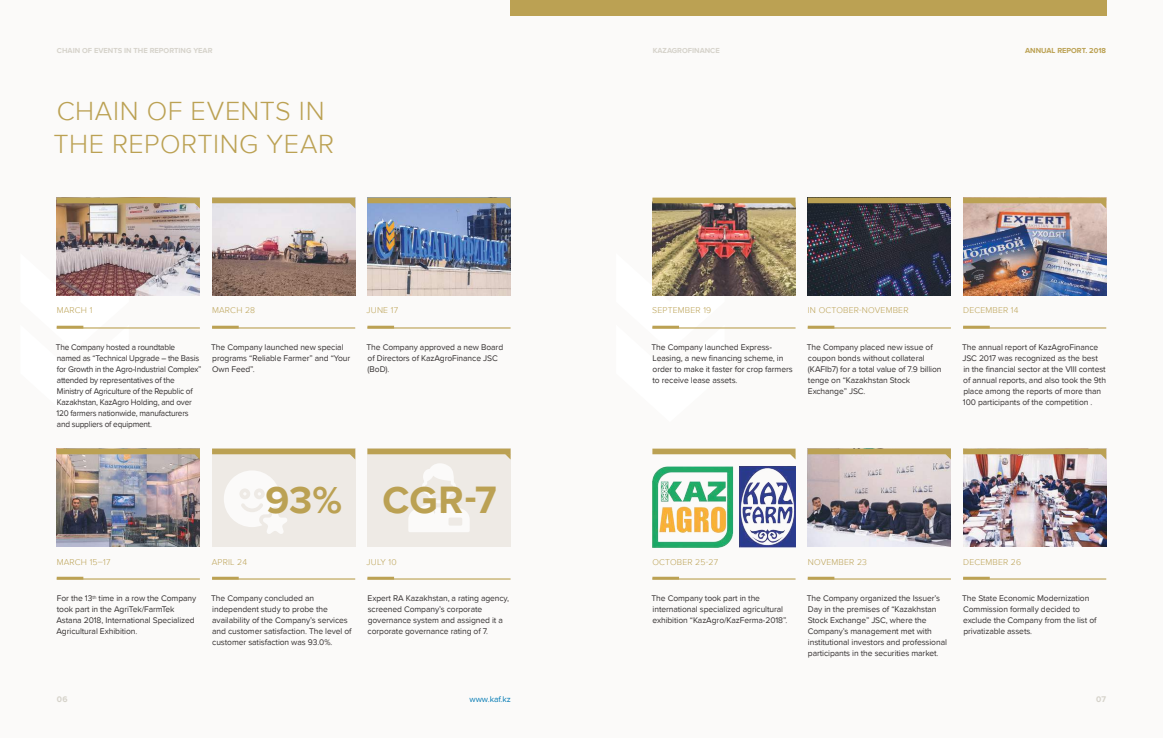
<style>
.page{position:relative;width:1163px;height:738px;background:#fff}
.page>*{position:absolute;margin:0;border:0;box-sizing:border-box;transform-origin:0 0}
.t1{font:700 39.3px "Proxima Nova";color:#bba153}
.t2{font:300 27px/32.4px "Proxima Nova";letter-spacing:.02em;color:#bba153}
.t3{font:300 8.7px "Proxima Nova";letter-spacing:.02em;color:#bba153}
.t4{font:8.5px/10.9px "Proxima Nova";letter-spacing:-.01em;color:#393535}
.t5{font:8.5px "Proxima Nova";color:#067cb5}
.t6{font:700 8.5px "Proxima Nova";color:#d6d3cb}
.t7{font:700 7.5px "Proxima Nova";color:#d6d3cb}
.t8{font:700 7.5px "Proxima Nova";color:#bba153}
</style>
<div class="page">
<div style="left:0;top:0;width:1162px;height:737px;background:#fbfaf9"></div>
<svg style="left:56px;top:253px;width:73px;height:76px"></svg>
<svg style="left:652px;top:295px;width:72px;height:34px"></svg>
<hr style="left:57px;top:327px;width:143px;height:1px;background:#bba153">
<hr style="left:57px;top:325px;width:26px;height:3px;background:#bba153">
<hr style="left:652px;top:327px;width:143px;height:1px;background:#bba153">
<hr style="left:652px;top:325px;width:27px;height:3px;background:#bba153">
<hr style="left:212px;top:327px;width:143px;height:1px;background:#bba153">
<hr style="left:212px;top:325px;width:27px;height:3px;background:#bba153">
<hr style="left:367px;top:327px;width:143px;height:1px;background:#bba153">
<hr style="left:367px;top:325px;width:27px;height:3px;background:#bba153">
<hr style="left:962px;top:327px;width:144px;height:1px;background:#bba153">
<hr style="left:962px;top:325px;width:27px;height:3px;background:#bba153">
<hr style="left:57px;top:578px;width:143px;height:1px;background:#bba153">
<hr style="left:57px;top:576px;width:26px;height:3px;background:#bba153">
<hr style="left:652px;top:578px;width:143px;height:1px;background:#bba153">
<hr style="left:652px;top:576px;width:27px;height:3px;background:#bba153">
<hr style="left:212px;top:578px;width:143px;height:1px;background:#bba153">
<hr style="left:212px;top:576px;width:27px;height:3px;background:#bba153">
<hr style="left:807px;top:578px;width:143px;height:1px;background:#bba153">
<hr style="left:807px;top:576px;width:27px;height:3px;background:#bba153">
<hr style="left:367px;top:578px;width:143px;height:1px;background:#bba153">
<hr style="left:367px;top:576px;width:27px;height:3px;background:#bba153">
<hr style="left:962px;top:578px;width:144px;height:1px;background:#bba153">
<hr style="left:962px;top:576px;width:27px;height:3px;background:#bba153">
<img style="left:57px;top:454px;width:143px;height:92px">
<img style="left:652px;top:454px;width:143px;height:92px">
<img style="left:57px;top:203px;width:143px;height:92px">
<img style="left:652px;top:203px;width:143px;height:92px">
<div style="left:212px;top:448px;width:143px;height:98px;background:#eeeae5"></div>
<img style="left:807px;top:454px;width:143px;height:92px">
<img style="left:212px;top:203px;width:143px;height:92px">
<img style="left:807px;top:203px;width:143px;height:92px">
<div style="left:367px;top:448px;width:143px;height:98px;background:#eeeae5"></div>
<img style="left:963px;top:454px;width:143px;height:92px">
<img style="left:367px;top:203px;width:143px;height:92px">
<img style="left:963px;top:203px;width:143px;height:92px">
<div style="left:510px;top:0;width:596px;height:16px;background:#bba153"></div>
<hr style="left:807px;top:327px;width:143px;height:1px;background:#bba153">
<hr style="left:807px;top:325px;width:27px;height:3px;background:#bba153">
<div style="left:57px;top:448px;width:143px;height:6px;background:#bba153"></div>
<div style="left:212px;top:448px;width:143px;height:6px;background:#bba153"></div>
<div style="left:367px;top:448px;width:143px;height:6px;background:#bba153"></div>
<div style="left:652px;top:448px;width:143px;height:6px;background:#bba153"></div>
<div style="left:807px;top:448px;width:143px;height:6px;background:#bba153"></div>
<div style="left:962px;top:448px;width:144px;height:6px;background:#bba153"></div>
<div style="left:57px;top:197px;width:143px;height:6px;background:#bba153"></div>
<div style="left:212px;top:197px;width:143px;height:6px;background:#bba153"></div>
<div style="left:367px;top:197px;width:143px;height:6px;background:#bba153"></div>
<div style="left:652px;top:197px;width:143px;height:6px;background:#bba153"></div>
<div style="left:807px;top:197px;width:143px;height:6px;background:#bba153"></div>
<div style="left:962px;top:197px;width:144px;height:6px;background:#bba153"></div>
<svg style="left:224px;top:471px;width:63px;height:62px"></svg>
<svg style="left:408px;top:463px;width:61px;height:68px"></svg>
<svg style="left:194px;top:203px;width:6px;height:5px"></svg>
<svg style="left:350px;top:203px;width:5px;height:5px"></svg>
<svg style="left:505px;top:203px;width:5px;height:5px"></svg>
<svg style="left:194px;top:454px;width:6px;height:5px"></svg>
<svg style="left:350px;top:454px;width:5px;height:5px"></svg>
<svg style="left:505px;top:454px;width:5px;height:5px"></svg>
<svg style="left:790px;top:203px;width:5px;height:5px"></svg>
<svg style="left:945px;top:203px;width:5px;height:5px"></svg>
<svg style="left:1100px;top:203px;width:6px;height:5px"></svg>
<svg style="left:790px;top:454px;width:5px;height:5px"></svg>
<svg style="left:945px;top:454px;width:5px;height:5px"></svg>
<svg style="left:1100px;top:454px;width:6px;height:5px"></svg>
<p class="t7" style="left:57px;top:45px;width:11px">CHAIN</p>
<p class="t7" style="left:82px;top:45px;width:18px">OF EVENTS</p>
<p class="t7" style="left:124px;top:45px;width:16px">IN THE</p>
<p class="t7" style="left:150px;top:45px;width:6px">REPORTING</p>
<p class="t7" style="left:193px;top:45px;width:6px">YEAR</p>
<p class="t7" style="left:652px;top:45px;width:69px">KAZAGROFINANCE</p>
<p class="t8" style="left:1024px;top:45px;width:82px">ANNUAL REPORT. 2018</p>
<h2 class="t2" style="left:53px;top:94px;width:282px">CHAIN OF EVENTS IN<br>THE REPORTING YEAR</h2>
<p class="t3" style="left:57px;top:304px;width:37px">MARCH 1</p>
<p class="t3" style="left:212px;top:304px;width:45px">MARCH 28</p>
<p class="t3" style="left:366px;top:304px;width:33px">JUNE 17</p>
<p class="t3" style="left:652px;top:304px;width:60px">SEPTEMBER 19</p>
<p class="t3" style="left:807px;top:304px;width:102px">IN OCTOBER-NOVEMBER</p>
<p class="t3" style="left:962px;top:304px;width:57px">DECEMBER 14</p>
<p class="t4" style="left:56px;top:341px;width:147px">The Company hosted a roundtable named as “Technical Upgrade – the Basis for Growth in the Agro-Industrial Complex” attended by representatives of the Ministry of Agriculture of the Republic of Kazakhstan, KazAgro Holding, and over 120 farmers nationwide, manufacturers and suppliers of equipment.</p>
<p class="t4" style="left:211px;top:341px;width:141px">The Company launched new special programs “Reliable Farmer” and “Your<br>Own Feed”.</p>
<p class="t4" style="left:366px;top:341px;width:138px">The Company approved a new Board of Directors of KazAgroFinance JSC (BoD).</p>
<p class="t4" style="left:651px;top:341px;width:143px">The Company launched Express-<br>Leasing, a new financing scheme, in order to make it faster for crop farmers to receive lease assets.</p>
<p class="t4" style="left:806px;top:341px;width:136px">The Company placed new issue of coupon bonds without collateral (KAFIb7) for a total value of 7.9 billion tenge on “Kazakhstan Stock<br>Exchange” JSC.</p>
<p class="t4" style="left:962px;top:341px;width:145px">The annual report of KazAgroFinance JSC 2017 was recognized as the best in the financial sector at the VIII contest of annual reports, and also took the 9th place among the reports of more than 100 participants of the competition .</p>
<h1 class="t1" style="left:265px;top:470px;width:233px">93% CGR-7</h1>
<p class="t3" style="left:57px;top:554px;width:55px">MARCH 15–17</p>
<p class="t3" style="left:212px;top:554px;width:37px">APRIL 24</p>
<p class="t3" style="left:366px;top:554px;width:32px">JULY 10</p>
<p class="t3" style="left:652px;top:554px;width:67px">OCTOBER 25-27</p>
<p class="t3" style="left:807px;top:554px;width:61px">NOVEMBER 23</p>
<p class="t3" style="left:962px;top:554px;width:60px">DECEMBER 26</p>
<p class="t4" style="left:56px;top:592px;width:141px">For the 13<sup>th</sup> time in a row the Company took part in the AgriTek/FarmTek Astana 2018, International Specialized Agricultural Exhibition.</p>
<p class="t4" style="left:211px;top:592px;width:142px">The Company concluded an independent study to probe the availability of the Company’s services and customer satisfaction. The level of customer satisfaction was 93.0%.</p>
<p class="t4" style="left:367px;top:592px;width:143px">Expert RA Kazakhstan, a rating agency, screened Company’s corporate governance system and assigned it a corporate governance rating of 7.</p>
<p class="t4" style="left:651px;top:592px;width:137px">The Company took part in the international specialized agricultural exhibition “KazAgro/KazFerma-2018”.</p>
<p class="t4" style="left:806px;top:592px;width:142px">The Company organized the Issuer’s Day in the premises of “Kazakhstan Stock Exchange” JSC, where the Company’s management met with institutional investors and professional participants in the securities market.</p>
<p class="t4" style="left:962px;top:592px;width:136px">The State Economic Modernization<br>Commission formally decided to exclude the Company from the list of privatizable assets.</p>
<p class="t6" style="left:57px;top:692px;width:12px">06</p>
<p class="t5" style="left:469px;top:692px;width:43px">www.kaf.kz</p>
<p class="t6" style="left:1095px;top:692px;width:12px">07</p>
</div>
